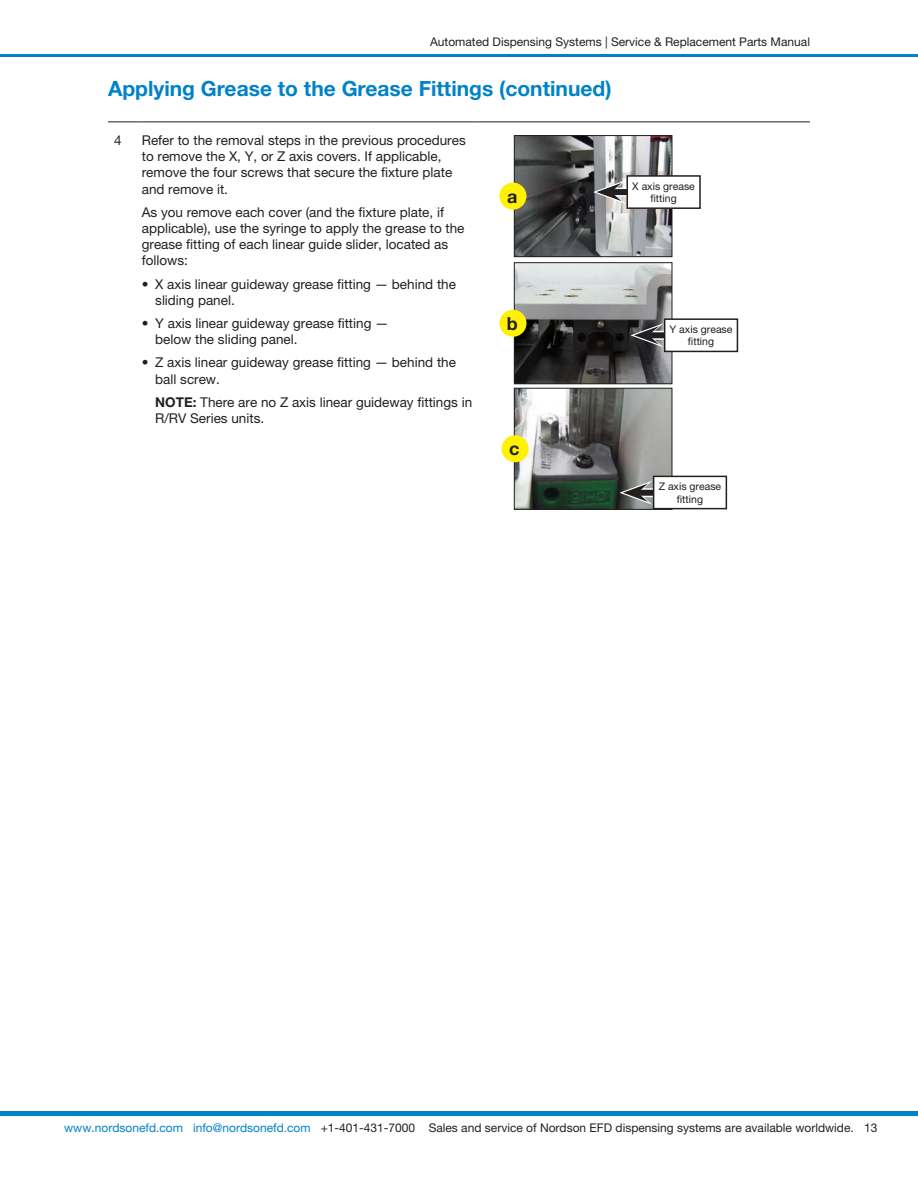
<style>
.page{position:relative;width:918px;height:1188px;background:#fff}
.page>*{position:absolute;margin:0;border:0;box-sizing:border-box;transform-origin:0 0}
.EFD-Head-Lev2_contd{font:700 21px "Helvetica Neue LT Pro";color:#0082c8}
.EFD-Callout_-12CB{font:700 18px "Helvetica Neue LT Pro";color:#231f20}
.EFD-TableText-9L{font:13.5px/16.2px "Helvetica Neue LT Pro";color:#231f20}
.EFD-TableNote-0_125-9L{font:13.5px/16.2px "Helvetica Neue LT Pro";color:#231f20}
.t1{font:12px "Helvetica Neue LT Pro";color:#231f20}
.EFD-Callout-7C{font:10.5px/12.6px "Helvetica Neue LT Pro";color:#231f20;text-align:center}
.s1{font-weight:700}
.s2{color:#0082c8}
</style>
<div class="page">
<hr style="left:0;top:1112px;width:918px;height:4px;background:#0082c8">
<hr style="left:1px;top:54px;width:917px;height:2px;background:#0082c8">
<hr style="left:108px;top:122px;width:34px;height:1px;background:#231f20">
<hr style="left:142px;top:122px;width:337px;height:1px;background:#231f20">
<hr style="left:479px;top:122px;width:331px;height:1px;background:#231f20">
<img style="left:516px;top:137px;width:154px;height:118px">
<div style="left:514px;top:135px;width:158px;height:122px;border:1px solid #231f20"></div>
<img style="left:516px;top:264px;width:154px;height:118px">
<div style="left:514px;top:262px;width:158px;height:122px;border:1px solid #231f20"></div>
<img style="left:516px;top:390px;width:154px;height:118px">
<div style="left:514px;top:388px;width:158px;height:122px;border:1px solid #231f20"></div>
<div style="left:500px;top:183px;width:27px;height:27px;background:#fff101;border-radius:50%"></div>
<div style="left:500px;top:310px;width:27px;height:27px;background:#fff101;border-radius:50%"></div>
<div style="left:502px;top:435px;width:27px;height:27px;background:#fff101;border-radius:50%"></div>
<div style="left:612px;top:188px;width:23px;height:9px;background:#8a8888"></div>
<div style="left:611px;top:189px;width:22px;height:6px;background:#231f20"></div>
<svg style="left:593px;top:180px;width:33px;height:24px"></svg>
<div style="left:627px;top:176px;width:73px;height:32px;background:#fff"></div>
<div style="left:627px;top:175px;width:74px;height:34px;border:2px solid #231f20"></div>
<svg style="left:630px;top:323px;width:34px;height:24px"></svg>
<div style="left:665px;top:319px;width:72px;height:32px;background:#fff"></div>
<div style="left:664px;top:318px;width:74px;height:34px;border:2px solid #231f20"></div>
<div style="left:639px;top:488px;width:22px;height:9px;background:#abaaaa"></div>
<div style="left:638px;top:490px;width:22px;height:6px;background:#231f20"></div>
<svg style="left:619px;top:481px;width:33px;height:24px"></svg>
<div style="left:654px;top:476px;width:72px;height:33px;background:#fff"></div>
<div style="left:653px;top:476px;width:74px;height:33px;border:2px solid #231f20"></div>
<p class="t1" style="left:430px;top:35px;width:381px">Automated Dispensing Systems | Service &amp; Replacement Parts Manual</p>
<p class="EFD-Head-Lev2_contd" style="left:108px;top:75px;width:505px">Applying Grease to the Grease Fittings (continued)</p>
<p class="EFD-TableText-9L" style="left:114px;top:132px;width:9px">4</p>
<p class="EFD-TableText-9L" style="left:142px;top:132px;width:326px">Refer to the removal steps in the previous procedures to remove the X, Y, or Z axis covers. If applicable, remove the four screws that secure the fixture plate and remove it.</p>
<p class="EFD-TableText-9L" style="left:142px;top:204px;width:324px">As you remove each cover (and the fixture plate, if applicable), use the syringe to apply the grease to the grease fitting of each linear guide slider, located as follows:</p>
<p class="EFD-TableText-9L" style="left:155px;top:276px;width:302px;text-indent:-14px">• X axis linear guideway grease fitting — behind the sliding panel.</p>
<p class="EFD-TableText-9L" style="left:155px;top:315px;width:235px;text-indent:-14px">• Y axis linear guideway grease fitting — below the sliding panel.</p>
<p class="EFD-TableText-9L" style="left:155px;top:354px;width:302px;text-indent:-14px">• Z axis linear guideway grease fitting — behind the ball screw.</p>
<p class="EFD-TableNote-0_125-9L" style="left:155px;top:394px;width:319px"><span class="s1">NOTE:</span> There are no Z axis linear guideway fittings in<br>R/RV Series units.</p>
<p class="EFD-Callout-7C" style="left:632px;top:179px;width:64px">X axis grease fitting</p>
<p class="EFD-Callout_-12CB" style="left:507px;top:185px;width:12px">a</p>
<p class="EFD-Callout_-12CB" style="left:507px;top:312px;width:12px">b</p>
<p class="EFD-Callout-7C" style="left:670px;top:323px;width:64px">Y axis grease fitting</p>
<p class="EFD-Callout_-12CB" style="left:509px;top:437px;width:12px">c</p>
<p class="EFD-Callout-7C" style="left:659px;top:480px;width:64px">Z axis grease fitting</p>
<p class="t1" style="left:64px;top:1121px;width:815px"><span class="s2">www.nordsonefd.com info@nordsonefd.com</span> +1-401-431-7000 Sales and service of Nordson EFD dispensing systems are available worldwide. 13</p>
</div>
